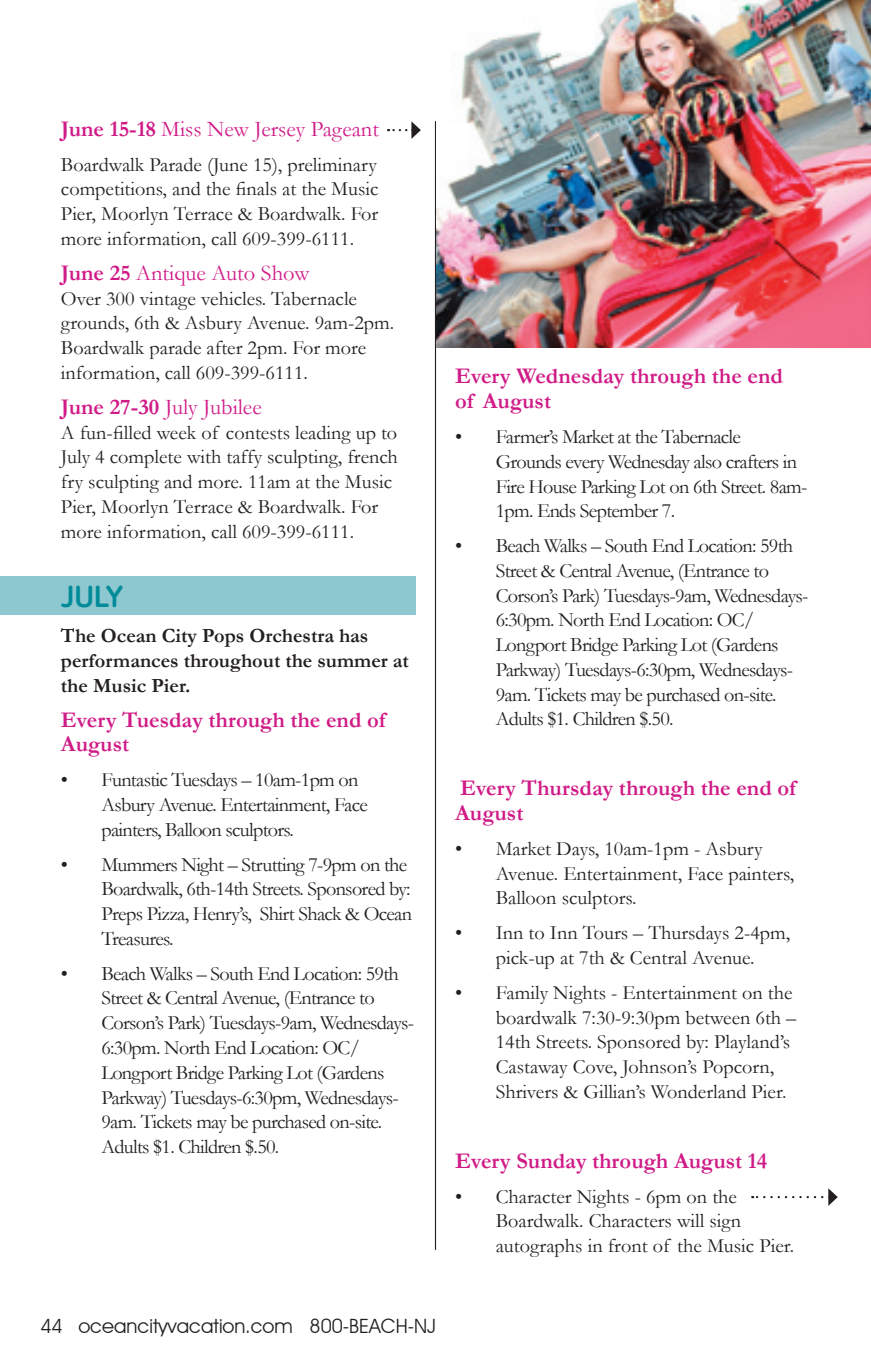
<style>
.page{position:relative;width:871px;height:1357px;background:#fff}
.page>*{position:absolute;margin:0;border:0;box-sizing:border-box;transform-origin:0 0}
.t1{font:700 31.5px "Bariol";color:#008b98}
.t2{font:700 22.5px/24.8px "Garamond";color:#d01b87}
.t3{font:22.5px "Garamond";color:#d01b87}
.t4{font:20.25px/24.8px "Garamond";letter-spacing:-.035em;color:#231f20}
.t5{font:20.25px/24.8px "Garamond";color:#231f20}
.t6{font:700 20.25px/24.8px "Garamond";color:#231f20}
.t7{font:19.8px "Avant Garde IT Cby BT";color:#231f20}
.s1{font-weight:700}
</style>
<div class="page">
<div style="left:0;top:576px;width:416px;height:39px;background:#8dc7d0"></div>
<hr style="left:435px;top:121px;width:1px;height:1129px;background:#231f20">
<img style="left:436px;top:0;width:435px;height:347px">
<svg style="left:388px;top:121px;width:33px;height:18px"></svg>
<svg style="left:752px;top:1196px;width:70px;height:2px"></svg>
<svg style="left:828px;top:1188px;width:10px;height:18px"></svg>
<p class="t3" style="left:61px;top:114px;width:319px"><span class="s1">June 15-18</span> Miss New Jersey Pageant</p>
<p class="t4" style="left:61px;top:151px;width:319px;text-align:justify">Boardwalk Parade (June 15), preliminary competitions, and the finals at the Music Pier, Moorlyn Terrace &amp; Boardwalk. For more information, call 609-399-6111.</p>
<p class="t3" style="left:61px;top:258px;width:250px"><span class="s1">June 25</span> Antique Auto Show</p>
<p class="t5" style="left:61px;top:285px;width:335px">Over 300 vintage vehicles. Tabernacle grounds, 6th &amp; Asbury Avenue. 9am-2pm.<br>Boardwalk parade after 2pm. For more information, call 609-399-6111.</p>
<p class="t3" style="left:61px;top:391px;width:202px"><span class="s1">June 27-30</span> July Jubilee</p>
<p class="t5" style="left:61px;top:419px;width:338px">A fun-filled week of contests leading up to July 4 complete with taffy sculpting, french fry sculpting and more. 11am at the Music Pier, Moorlyn Terrace &amp; Boardwalk. For more information, call 609-399-6111.</p>
<p class="t1" style="left:61px;top:575px;width:64px">JULY</p>
<p class="t6" style="left:61px;top:623px;width:349px">The Ocean City Pops Orchestra has performances throughout the summer at the Music Pier.</p>
<p class="t2" style="left:61px;top:707px;width:326px">Every Tuesday through the end of<br>August</p>
<p class="t4" style="left:101px;top:767px;width:268px;text-indent:-40px">• Funtastic Tuesdays – 10am-1pm on<br>Asbury Avenue. Entertainment, Face painters, Balloon sculptors.</p>
<p class="t4" style="left:101px;top:851px;width:312px;text-indent:-40px">• Mummers Night – Strutting 7-9pm on the Boardwalk, 6th-14th Streets. Sponsored by:<br>Preps Pizza, Henry’s, Shirt Shack &amp; Ocean Treasures.</p>
<p class="t4" style="left:101px;top:960px;width:314px;text-indent:-40px">• Beach Walks – South End Location: 59th Street &amp; Central Avenue, (Entrance to Corson’s Park) Tuesdays-9am, Wednesdays-6:30pm. North End Location: OC/ Longport Bridge Parking Lot (Gardens Parkway) Tuesdays-6:30pm, Wednesdays-9am. Tickets may be purchased on-site.<br>Adults $1. Children $.50.</p>
<p class="t2" style="left:455px;top:364px;width:329px">Every Wednesday through the end of August</p>
<p class="t4" style="left:496px;top:424px;width:313px;text-indent:-40px">• Farmer’s Market at the Tabernacle Grounds every Wednesday also crafters in Fire House Parking Lot on 6th Street. 8am-1pm. Ends September 7.</p>
<p class="t4" style="left:496px;top:533px;width:314px;text-indent:-40px">• Beach Walks – South End Location: 59th Street &amp; Central Avenue, (Entrance to Corson’s Park) Tuesdays-9am, Wednesdays-6:30pm. North End Location: OC/ Longport Bridge Parking Lot (Gardens Parkway) Tuesdays-6:30pm, Wednesdays-9am. Tickets may be purchased on-site.<br>Adults $1. Children $.50.</p>
<p class="t2" style="left:455px;top:776px;width:342px">Every Thursday through the end of<br>August</p>
<p class="t5" style="left:496px;top:835px;width:300px;text-indent:-40px">• Market Days, 10am-1pm - Asbury<br>Avenue. Entertainment, Face painters,<br>Balloon sculptors.</p>
<p class="t5" style="left:455px;top:920px;width:336px;text-align:center">• Inn to Inn Tours – Thursdays 2-4pm, pick-up at 7th &amp; Central Avenue.</p>
<p class="t5" style="left:496px;top:979px;width:302px;text-indent:-40px">• Family Nights - Entertainment on the boardwalk 7:30-9:30pm between 6th – 14th Streets. Sponsored by: Playland’s Castaway Cove, Johnson’s Popcorn, Shrivers &amp; Gillian’s Wonderland Pier.</p>
<p class="t2" style="left:455px;top:1148px;width:314px">Every Sunday through August 14</p>
<p class="t5" style="left:496px;top:1183px;width:300px;text-indent:-40px">• Character Nights - 6pm on the<br>Boardwalk. Characters will sign autographs in front of the Music Pier.</p>
<p class="t7" style="left:40px;top:1313px;width:397px">44 oceancityvacation.com 800-BEACH-NJ</p>
</div>
